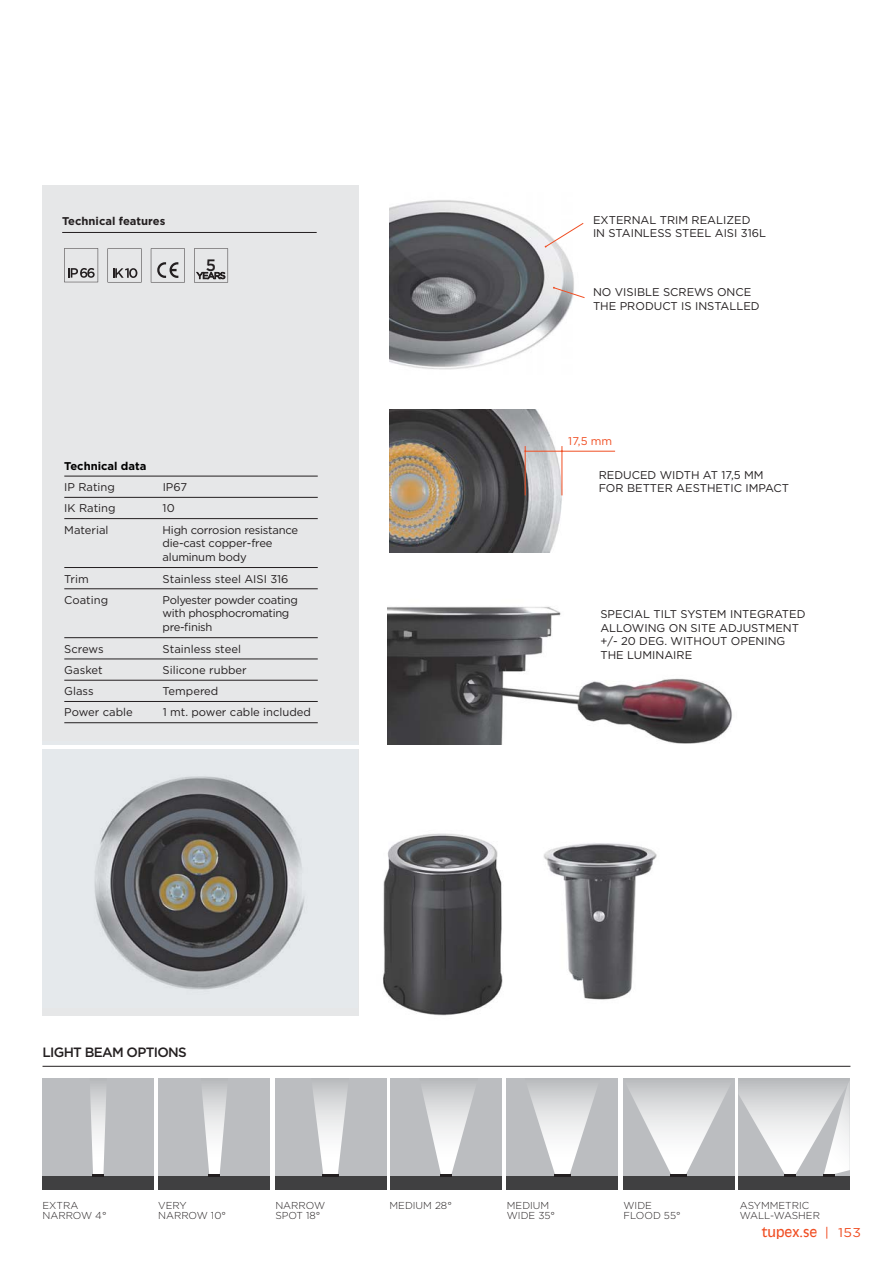
<style>
.page{position:relative;width:893px;height:1263px;background:#fff}
.page>*{position:absolute;margin:0;border:0;box-sizing:border-box;transform-origin:0 0}
.t1{font:500 16.5px "Gotham";color:#231f20}
.t2{font:500 13.5px "Gotham";letter-spacing:-.05em;color:#231f20}
.t3{font:12.75px "Antique Olive Roman";color:#f04e23}
.t4{font:11.25px/13.5px "Gotham";color:#231f20}
.t5{font:11.25px/13.5px "Gotham";letter-spacing:-.02em;color:#231f20}
.t6{font:11.25px/13.5px "Gotham";letter-spacing:-.03em;color:#231f20}
.t7{font:700 11.25px "Gotham";color:#231f20}
.t8{font:700 11.25px "Gotham";color:#000}
.t9{font:11.25px "Gotham";color:#f04e23}
.t10{font:300 10.05px/10.8px "Gotham";color:#231f20}
.s1{font-family:"Gotham"}
</style>
<div class="page">
<img style="left:388px;top:606px;width:344px;height:138px">
<div style="left:43px;top:185px;width:316px;height:830px;background:#e6e7e8"></div>
<hr style="left:64px;top:476px;width:254px;height:1px;background:#231f20">
<hr style="left:64px;top:497px;width:254px;height:1px;background:#231f20">
<hr style="left:64px;top:518px;width:254px;height:1px;background:#231f20">
<hr style="left:64px;top:567px;width:254px;height:1px;background:#231f20">
<hr style="left:64px;top:588px;width:254px;height:1px;background:#231f20">
<hr style="left:64px;top:637px;width:254px;height:1px;background:#231f20">
<hr style="left:64px;top:659px;width:254px;height:1px;background:#231f20">
<hr style="left:64px;top:680px;width:254px;height:1px;background:#231f20">
<hr style="left:64px;top:701px;width:254px;height:1px;background:#231f20">
<hr style="left:64px;top:722px;width:254px;height:1px;background:#231f20">
<hr style="left:62px;top:232px;width:255px;height:1px;background:#231f20">
<svg style="left:151px;top:248px;width:34px;height:34px"></svg>
<svg style="left:194px;top:248px;width:34px;height:34px"></svg>
<svg style="left:108px;top:248px;width:34px;height:34px"></svg>
<svg style="left:64px;top:248px;width:34px;height:34px"></svg>
<img style="left:43px;top:748px;width:315px;height:242px">
<img style="left:389px;top:410px;width:177px;height:143px">
<img style="left:389px;top:200px;width:185px;height:170px">
<svg style="left:545px;top:223px;width:39px;height:25px"></svg>
<svg style="left:553px;top:287px;width:32px;height:11px"></svg>
<hr style="left:525px;top:446px;width:1px;height:49px;background:#f04e23">
<hr style="left:562px;top:446px;width:1px;height:49px;background:#f04e23">
<hr style="left:525px;top:451px;width:37px;height:1px;background:#f04e23">
<hr style="left:562px;top:451px;width:53px;height:1px;background:#f04e23">
<img style="left:543px;top:843px;width:114px;height:157px">
<img style="left:366px;top:833px;width:154px;height:247px">
<div style="left:43px;top:1078px;width:111px;height:98px;background:#bbbdc0"></div>
<div style="left:43px;top:1176px;width:111px;height:13px;background:#404041"></div>
<svg style="left:90px;top:1089px;width:16px;height:88px"></svg>
<div style="left:390px;top:1078px;width:112px;height:98px;background:#bbbdc0"></div>
<div style="left:390px;top:1176px;width:112px;height:13px;background:#404041"></div>
<svg style="left:422px;top:1089px;width:53px;height:88px"></svg>
<div style="left:738px;top:1176px;width:112px;height:13px;background:#404041"></div>
<div style="left:159px;top:1078px;width:111px;height:98px;background:#bbbdc0"></div>
<div style="left:159px;top:1176px;width:111px;height:13px;background:#404041"></div>
<svg style="left:202px;top:1089px;width:25px;height:88px"></svg>
<div style="left:507px;top:1078px;width:111px;height:98px;background:#bbbdc0"></div>
<div style="left:507px;top:1176px;width:111px;height:13px;background:#404041"></div>
<svg style="left:529px;top:1088px;width:67px;height:86px"></svg>
<hr style="left:554px;top:1174px;width:17px;height:3px;background:#231f20">
<div style="left:275px;top:1078px;width:111px;height:98px;background:#bbbdc0"></div>
<div style="left:275px;top:1176px;width:111px;height:13px;background:#404041"></div>
<svg style="left:313px;top:1088px;width:34px;height:86px"></svg>
<hr style="left:322px;top:1174px;width:17px;height:3px;background:#231f20">
<div style="left:623px;top:1176px;width:111px;height:13px;background:#404041"></div>
<svg style="left:623px;top:1078px;width:227px;height:99px"></svg>
<hr style="left:670px;top:1174px;width:17px;height:3px;background:#231f20">
<hr style="left:43px;top:1066px;width:807px;height:1px;background:#231f20">
<hr style="left:43px;top:745px;width:316px;height:3px;background:#fff">
<p class="t7" style="left:62px;top:217px;width:105px">Technical features</p>
<h1 class="t1" style="left:206px;top:258px;width:12px">5</h1>
<p class="t8" style="left:64px;top:461px;width:84px">Technical data</p>
<p class="t4" style="left:64px;top:481px;width:52px">IP Rating</p>
<p class="t4" style="left:163px;top:481px;width:26px">IP67</p>
<p class="t4" style="left:64px;top:502px;width:53px">IK Rating</p>
<p class="t4" style="left:163px;top:502px;width:14px">10</p>
<p class="t4" style="left:64px;top:524px;width:46px">Material</p>
<p class="t5" style="left:163px;top:524px;width:137px">High corrosion resistance die-cast copper-free aluminum body</p>
<p class="t4" style="left:64px;top:573px;width:26px">Trim</p>
<p class="t4" style="left:163px;top:573px;width:127px">Stainless steel AISI 316</p>
<p class="t4" style="left:64px;top:594px;width:45px">Coating</p>
<p class="t6" style="left:163px;top:594px;width:137px">Polyester powder coating with phosphocromating pre-finish</p>
<p class="t4" style="left:64px;top:643px;width:41px">Screws</p>
<p class="t4" style="left:163px;top:643px;width:80px">Stainless steel</p>
<p class="t4" style="left:64px;top:664px;width:40px">Gasket</p>
<p class="t4" style="left:163px;top:664px;width:86px">Silicone rubber</p>
<p class="t4" style="left:64px;top:685px;width:31px">Glass</p>
<p class="t4" style="left:163px;top:685px;width:57px">Tempered</p>
<p class="t4" style="left:64px;top:706px;width:70px">Power cable</p>
<p class="t4" style="left:163px;top:706px;width:150px">1 mt. power cable included</p>
<p class="t2" style="left:43px;top:1046px;width:146px">LIGHT BEAM OPTIONS</p>
<p class="t4" style="left:593px;top:214px;width:174px">EXTERNAL TRIM REALIZED<br>IN STAINLESS STEEL AISI 316L</p>
<p class="t4" style="left:593px;top:286px;width:168px">NO VISIBLE SCREWS ONCE<br>THE PRODUCT IS INSTALLED</p>
<p class="t9" style="left:568px;top:436px;width:46px">17,5 mm</p>
<p class="t4" style="left:599px;top:469px;width:192px">REDUCED WIDTH AT 17,5 MM<br>FOR BETTER AESTHETIC IMPACT</p>
<p class="t4" style="left:600px;top:608px;width:207px">SPECIAL TILT SYSTEM INTEGRATED<br>ALLOWING ON SITE ADJUSTMENT +/- 20 DEG. WITHOUT OPENING<br>THE LUMINAIRE</p>
<p class="t10" style="left:43px;top:1200px;width:66px">EXTRA<br>NARROW 4°</p>
<p class="t10" style="left:158px;top:1200px;width:69px">VERY<br>NARROW 10°</p>
<p class="t10" style="left:275px;top:1200px;width:51px">NARROW<br>SPOT 18°</p>
<p class="t10" style="left:389px;top:1200px;width:64px">MEDIUM 28°</p>
<p class="t10" style="left:507px;top:1200px;width:50px">MEDIUM<br>WIDE 35°</p>
<p class="t10" style="left:623px;top:1200px;width:59px">WIDE<br>FLOOD 55°</p>
<p class="t10" style="left:740px;top:1200px;width:82px">ASYMMETRIC<br>WALL-WASHER</p>
<p class="t3" style="left:762px;top:1224px;width:101px">TUPEX.SE <span class="s1">| 153</span></p>
</div>
